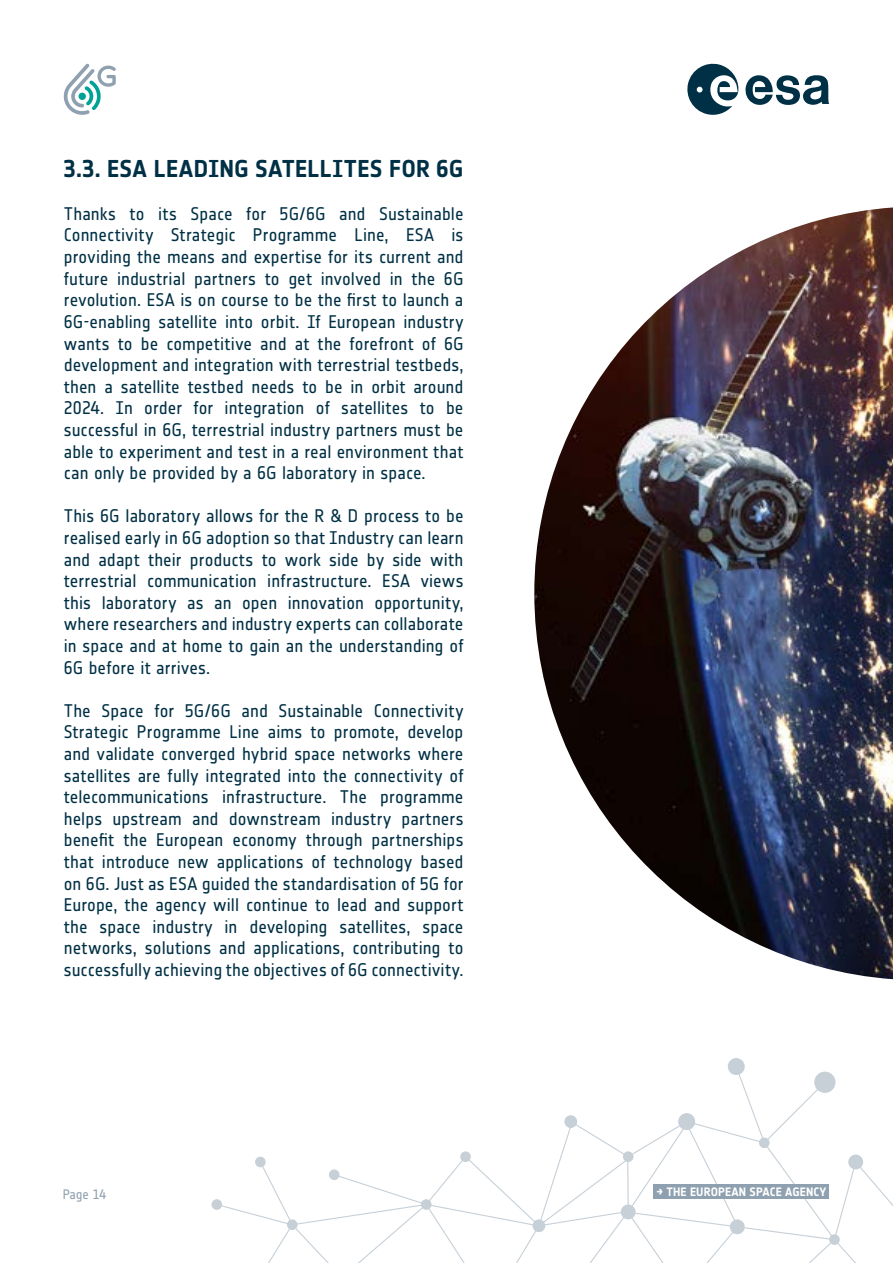
<style>
.page{position:relative;width:893px;height:1263px;background:#fff}
.page>*{position:absolute;margin:0;border:0;box-sizing:border-box;transform-origin:0 0}
.t1{font:700 24px "Notes Esa";letter-spacing:.01em;color:#003045}
.t2{font:18px/21.6px "Notes Esa";letter-spacing:.005em;color:#003045;text-align:justify}
.t3{font:13.5px "Notes Esa";letter-spacing:-.005em;color:#8fa1b0}
.t4{font:700 12px "Notes Esa";letter-spacing:.01em;color:#fff}
</style>
<div class="page">
<svg style="left:211px;top:1058px;width:682px;height:205px"></svg>
<svg style="left:63px;top:64px;width:53px;height:51px"></svg>
<div style="left:653px;top:1184px;width:176px;height:15px;background:#8fa1b0"></div>
<svg style="left:745px;top:75px;width:84px;height:30px"></svg>
<svg style="left:687px;top:63px;width:51px;height:52px"></svg>
<img style="left:534px;top:207px;width:359px;height:772px">
<h1 class="t1" style="left:64px;top:154px;width:401px">3.3. ESA LEADING SATELLITES FOR 6G</h1>
<p class="t2" style="left:64px;top:203px;width:401px">Thanks to its Space for 5G/6G and Sustainable Connectivity Strategic Programme Line, ESA is providing the means and expertise for its current and future industrial partners to get involved in the 6G revolution. ESA is on course to be the first to launch a 6G-enabling satellite into orbit. If European industry wants to be competitive and at the forefront of 6G development and integration with terrestrial testbeds, then a satellite testbed needs to be in orbit around 2024. In order for integration of satellites to be successful in 6G, terrestrial industry partners must be able to experiment and test in a real environment that can only be provided by a 6G laboratory in space.</p>
<p class="t2" style="left:64px;top:505px;width:401px">This 6G laboratory allows for the R &amp; D process to be realised early in 6G adoption so that Industry can learn and adapt their products to work side by side with terrestrial communication infrastructure. ESA views this laboratory as an open innovation opportunity, where researchers and industry experts can collaborate in space and at home to gain an the understanding of 6G before it arrives.</p>
<p class="t2" style="left:64px;top:700px;width:401px">The Space for 5G/6G and Sustainable Connectivity Strategic Programme Line aims to promote, develop and validate converged hybrid space networks where satellites are fully integrated into the connectivity of telecommunications infrastructure. The programme helps upstream and downstream industry partners benefit the European economy through partnerships that introduce new applications of technology based on 6G. Just as ESA guided the standardisation of 5G for Europe, the agency will continue to lead and support the space industry in developing satellites, space networks, solutions and applications, contributing to successfully achieving the objectives of 6G connectivity.</p>
<p class="t3" style="left:63px;top:1186px;width:45px">Page 14</p>
<p class="t4" style="left:656px;top:1185px;width:171px">→ THE EUROPEAN SPACE AGENCY</p>
</div>
